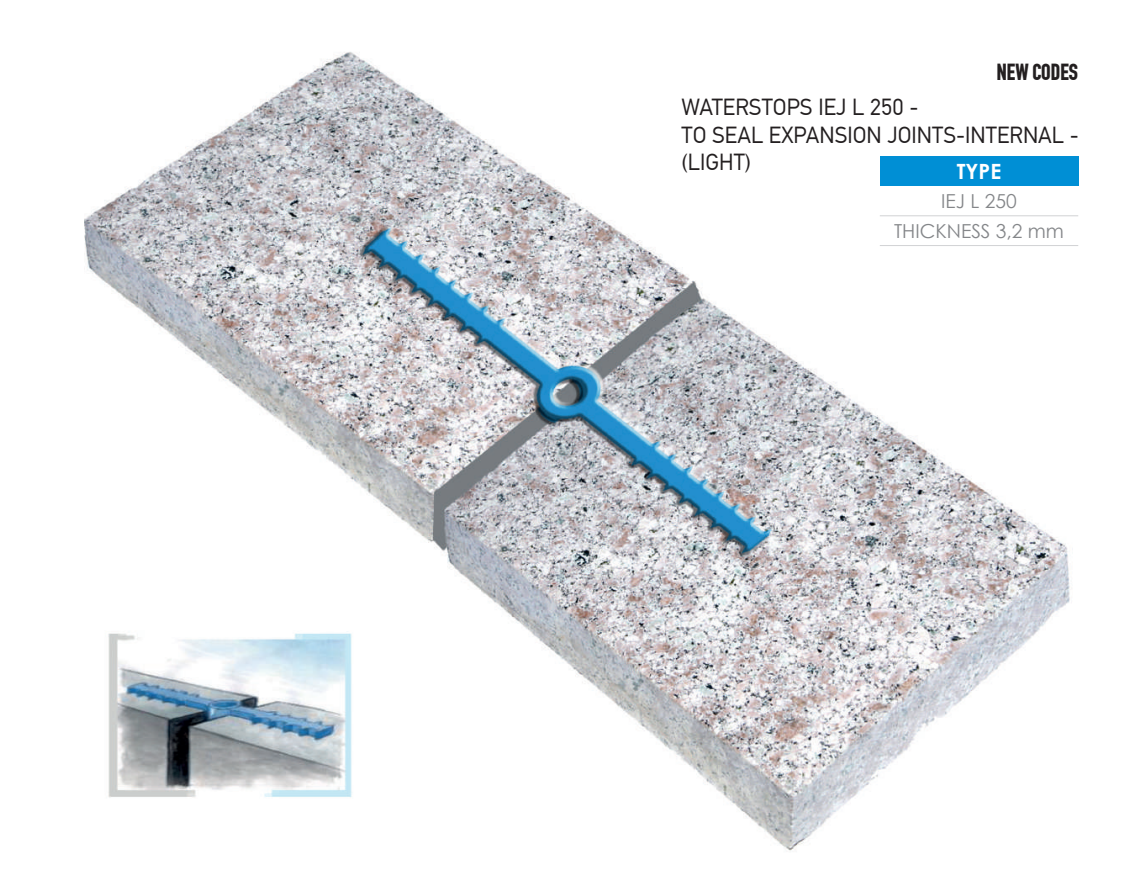
<style>
.page{position:relative;width:1141px;height:893px;background:#fff}
.page>*{position:absolute;margin:0;border:0;box-sizing:border-box;transform-origin:0 0}
.t1{font:22.75px/27.3px "CF Din";color:#231f20}
.t2{font:700 condensed 22.75px "CF Din";color:#231f20}
.t3{font:700 21px "Century Gothic";color:#fff}
.t4{font:19.25px/29.8px "Century Gothic";color:#848689;text-align:center}
</style>
<div class="page">
<img style="left:84px;top:52px;width:995px;height:799px">
<div style="left:880px;top:156px;width:198px;height:30px;background:#008fd5"></div>
<hr style="left:880px;top:215px;width:198px;height:1px;background:#d1d2d4">
<hr style="left:880px;top:245px;width:198px;height:1px;background:#d1d2d4">
<p class="t2" style="left:997px;top:60px;width:83px">NEW CODES</p>
<p class="t1" style="left:682px;top:94px;width:399px">WATERSTOPS IEJ L 250 -<br>TO SEAL EXPANSION JOINTS-INTERNAL - (LIGHT)</p>
<p class="t3" style="left:957px;top:155px;width:46px">TYPE</p>
<p class="t4" style="left:894px;top:186px;width:171px">IEJ L 250<br>THICKNESS 3,2 mm</p>
</div>
